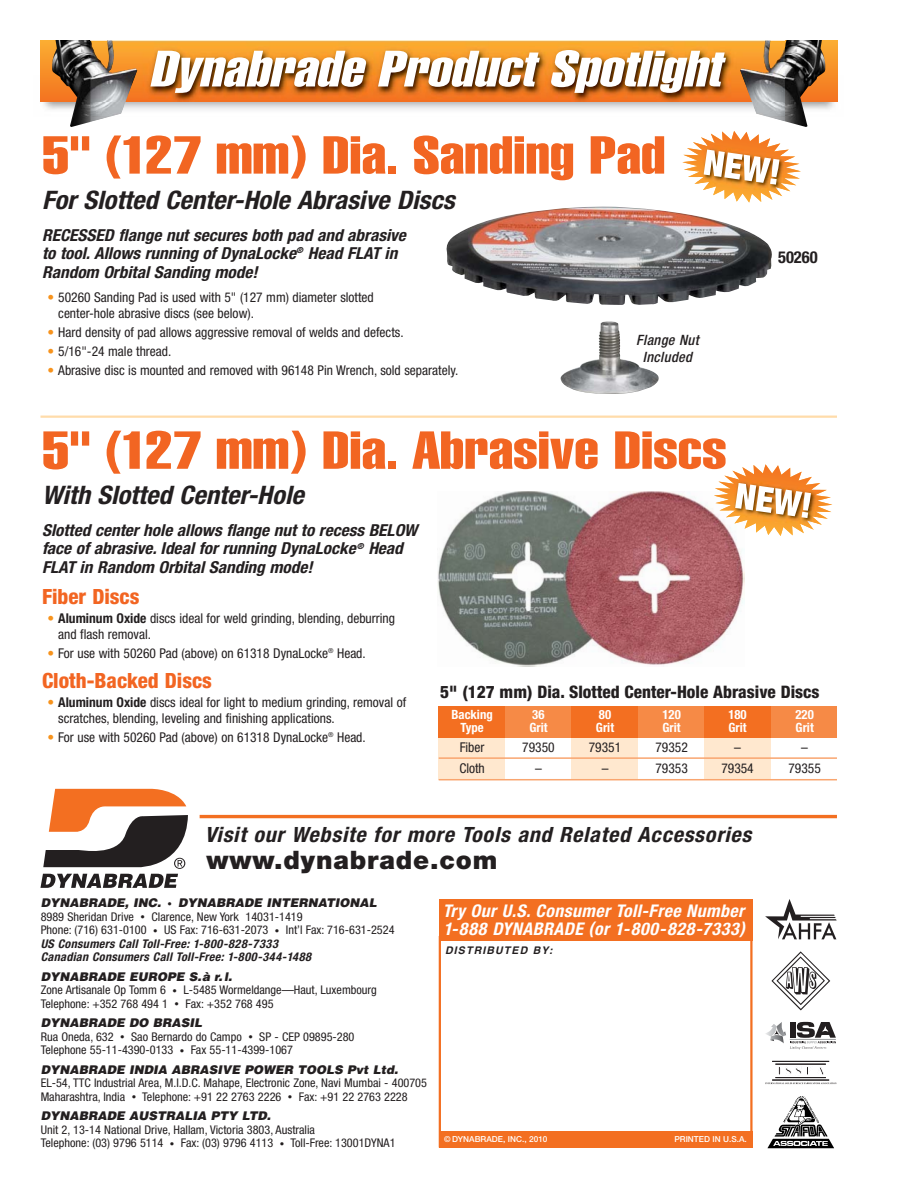
<style>
.page{position:relative;width:918px;height:1188px;background:#fff}
.page>*{position:absolute;margin:0;border:0;box-sizing:border-box;transform-origin:0 0}
.t1{font:52.5px "Helvetica Extra Compressed";color:#f26522;scale:1.4 1}
.t2{font:italic 50.25px "Helvetica Extra Compressed";color:#fff;scale:1.4 1}
.t3{font:italic 700 condensed 25.5px "Helvetica Neue";color:#231f20;scale:1.05 1}
.t4{font:900 25.5px "Helvetica Neue";letter-spacing:.035em;color:#231f20}
.t5{font:italic 700 condensed 21px "Helvetica Neue";letter-spacing:.035em;color:#231f20;scale:1.05 1}
.t6{font:800 condensed 21px "Helvetica Neue";color:#f26522}
.t7{font:italic 700 condensed 17.55px/17.5px "Helvetica Neue";color:#fff}
.t8{font:800 condensed 17.25px "Helvetica Neue";color:#231f20}
.t9{font:italic 700 condensed 16.5px/18.8px "Helvetica Neue";color:#231f20;scale:1.05 1}
.t10{font:700 condensed 16.5px "Helvetica Neue";color:#231f20}
.t11{font:italic 500 condensed 14.25px/16.5px "Helvetica Neue";color:#231f20;text-align:center}
.t12{font:condensed 13.5px/15.8px "Helvetica Neue";color:#231f20}
.t13{font:700 condensed 12.75px "Helvetica Neue";color:#fff}
.t14{font:condensed 12px/13.5px "Helvetica Neue";color:#231f20}
.t15{font:italic 900 12px "Helvetica";color:#231f20}
.t16{font:italic 700 10.5px "Helvetica";color:#231f20}
.t17{font:500 8.25px "Helvetica Neue";color:#fff}
.s1{color:#f7931d}
.s2{font-weight:700}
.s3{font-family:"Helvetica Neue";font-weight:400;font-style:normal;font-stretch:condensed;font-size:9px}
.s4{font-size:9px}
.s5{font-weight:700;font-style:italic}
</style>
<div class="page">
<img style="left:437px;top:491px;width:307px;height:176px">
<div style="left:41px;top:40px;width:796px;height:62px;background:linear-gradient(to bottom,#fbae32,#f37320)"></div>
<img style="left:785px;top:40px;width:41px;height:87px">
<img style="left:52px;top:40px;width:38px;height:87px">
<img style="left:137px;top:40px;width:603px;height:62px">
<img style="left:752px;top:102px;width:33px;height:14px">
<img style="left:740px;top:40px;width:45px;height:62px">
<img style="left:767px;top:116px;width:18px;height:5px">
<img style="left:90px;top:102px;width:35px;height:14px">
<img style="left:90px;top:40px;width:47px;height:62px">
<img style="left:90px;top:116px;width:21px;height:6px">
<svg style="left:40px;top:789px;width:148px;height:99px"></svg>
<hr style="left:200px;top:815px;width:637px;height:3px;background:#f36f21">
<svg style="left:765px;top:899px;width:72px;height:40px"></svg>
<svg style="left:772px;top:951px;width:58px;height:59px"></svg>
<img style="left:767px;top:1096px;width:67px;height:53px">
<svg style="left:766px;top:1022px;width:70px;height:27px"></svg>
<svg style="left:778px;top:1067px;width:46px;height:8px"></svg>
<svg style="left:765px;top:1083px;width:71px;height:1px"></svg>
<hr style="left:772px;top:1061px;width:57px;height:1px;background:#231f20">
<hr style="left:772px;top:1080px;width:57px;height:1px;background:#231f20">
<hr style="left:775px;top:1064px;width:51px;height:1px;background:#231f20">
<hr style="left:775px;top:1077px;width:51px;height:1px;background:#231f20">
<div style="left:439px;top:899px;width:314px;height:42px;background:#f36f21"></div>
<div style="left:439px;top:1131px;width:314px;height:17px;background:#f36f21"></div>
<div style="left:439px;top:706px;width:398px;height:31px;background:#f68a46"></div>
<div style="left:439px;top:736px;width:66px;height:44px;background:#ffe8cf"></div>
<div style="left:439px;top:706px;width:66px;height:31px;background:#f36f21"></div>
<div style="left:572px;top:736px;width:66px;height:44px;background:#ffe8cf"></div>
<div style="left:572px;top:706px;width:66px;height:31px;background:#f36f21"></div>
<div style="left:704px;top:736px;width:67px;height:44px;background:#ffe8cf"></div>
<div style="left:704px;top:706px;width:67px;height:31px;background:#f36f21"></div>
<hr style="left:439px;top:757px;width:398px;height:2px;background:#f9a56f">
<hr style="left:439px;top:779px;width:398px;height:1px;background:#f9a56f">
<img style="left:560px;top:321px;width:99px;height:73px">
<img style="left:446px;top:206px;width:326px;height:99px">
<hr style="left:40px;top:416px;width:797px;height:2px;background:#ffdcaa">
<svg style="left:682px;top:131px;width:119px;height:72px"></svg>
<svg style="left:714px;top:464px;width:118px;height:72px"></svg>
<h2 class="t2" style="left:149px;top:51px;width:416px">Dynabrade Product Spotlight</h2>
<h1 class="t1" style="left:42px;top:136px;width:447px">5" (127 mm) Dia. Sanding Pad</h1>
<h3 class="t3" style="left:42px;top:191px;width:399px">For Slotted Center-Hole Abrasive Discs</h3>
<h3 class="t9" style="left:42px;top:227px;width:351px">RECESSED flange nut secures both pad and abrasive to tool.Allows running of DynaLocke<sup>®</sup> Head FLAT in<br>Random Orbital Sanding mode!</h3>
<p class="t12" style="left:58px;top:291px;width:317px;text-indent:-11px"><span class="s1">•</span> 50260 Sanding Pad is used with 5" (127 mm) diameter slotted center-hole abrasive discs (see below).</p>
<p class="t12" style="left:47px;top:326px;width:358px"><span class="s1">•</span> Hard density of pad allows aggressive removal of welds and defects.</p>
<p class="t12" style="left:47px;top:345px;width:126px"><span class="s1">•</span> 5/16"-24 male thread.</p>
<p class="t12" style="left:47px;top:364px;width:413px"><span class="s1">•</span> Abrasive disc is mounted and removed with 96148 Pin Wrench, sold separately.</p>
<p class="t11" style="left:636px;top:333px;width:64px">Flange Nut<br>Included</p>
<h3 class="t10" style="left:778px;top:252px;width:41px">50260</h3>
<h1 class="t1" style="left:42px;top:431px;width:490px">5" (127 mm) Dia. Abrasive Discs</h1>
<h3 class="t3" style="left:42px;top:486px;width:256px">With Slotted Center-Hole</h3>
<h3 class="t9" style="left:42px;top:522px;width:359px">Slotted center hole allows flange nut to recess BELOW face of abrasive.Ideal for running DynaLocke<sup>®</sup> Head<br>FLAT in Random Orbital Sanding mode!</h3>
<h3 class="t6" style="left:42px;top:589px;width:99px">Fiber Discs</h3>
<p class="t12" style="left:58px;top:612px;width:338px;text-indent:-11px"><span class="s1">•</span> <span class="s2">Aluminum Oxide</span> discs ideal for weld grinding, blending, deburring and flash removal.</p>
<p class="t12" style="left:47px;top:646px;width:320px"><span class="s1">•</span> For use with 50260 Pad (above) on 61318 DynaLocke<sup>®</sup> Head.</p>
<h3 class="t6" style="left:42px;top:673px;width:171px">Cloth-Backed Discs</h3>
<p class="t12" style="left:58px;top:695px;width:349px;text-indent:-11px"><span class="s1">•</span> <span class="s2">Aluminum Oxide</span> discs ideal for light to medium grinding, removal of scratches, blending, leveling and finishing applications.</p>
<p class="t12" style="left:47px;top:730px;width:320px"><span class="s1">•</span> For use with 50260 Pad (above) on 61318 DynaLocke<sup>®</sup> Head.</p>
<h3 class="t8" style="left:440px;top:685px;width:381px">5" (127 mm) Dia. Slotted Center-Hole Abrasive Discs</h3>
<p class="t13" style="left:451px;top:710px;width:43px">Backing</p>
<p class="t13" style="left:532px;top:710px;width:14px">36</p>
<p class="t13" style="left:599px;top:710px;width:14px">80</p>
<p class="t13" style="left:662px;top:710px;width:20px">120</p>
<p class="t13" style="left:728px;top:710px;width:20px">180</p>
<p class="t13" style="left:796px;top:710px;width:20px">220</p>
<p class="t13" style="left:460px;top:723px;width:25px">Type</p>
<p class="t13" style="left:529px;top:723px;width:20px">Grit</p>
<p class="t13" style="left:596px;top:723px;width:20px">Grit</p>
<p class="t13" style="left:663px;top:723px;width:20px">Grit</p>
<p class="t13" style="left:729px;top:723px;width:20px">Grit</p>
<p class="t13" style="left:796px;top:723px;width:20px">Grit</p>
<p class="t12" style="left:460px;top:740px;width:26px">Fiber</p>
<p class="t12" style="left:522px;top:740px;width:34px">79350</p>
<p class="t12" style="left:589px;top:740px;width:34px">79351</p>
<p class="t12" style="left:655px;top:740px;width:34px">79352</p>
<p class="t12" style="left:734px;top:740px;width:8px">–</p>
<p class="t12" style="left:801px;top:740px;width:8px">–</p>
<p class="t12" style="left:459px;top:762px;width:27px">Cloth</p>
<p class="t12" style="left:535px;top:762px;width:8px">–</p>
<p class="t12" style="left:602px;top:762px;width:8px">–</p>
<p class="t12" style="left:655px;top:762px;width:34px">79353</p>
<p class="t12" style="left:721px;top:762px;width:34px">79354</p>
<p class="t12" style="left:789px;top:762px;width:34px">79355</p>
<h3 class="t5" style="left:205px;top:827px;width:526px">Visit our Website for more Tools and Related Accessories</h3>
<h3 class="t4" style="left:207px;top:851px;width:292px">www.dynabrade.com</h3>
<p class="t15" style="left:41px;top:899px;width:340px">DYNABRADE, INC. <span class="s3">•</span> DYNABRADE INTERNATIONAL</p>
<p class="t14" style="left:41px;top:911px;width:355px">8989 Sheridan Drive <span class="s4">•</span> Clarence, New York 14031-1419<br>Phone: (716) 631-0100 <span class="s4">•</span> US Fax: 716-631-2073 <span class="s4">•</span> Int’l Fax: 716-631-2524<br><span class="s5">US Consumers Call Toll-Free: 1-800-828-7333<br>Canadian Consumers Call Toll-Free: 1-800-344-1488</span></p>
<p class="t15" style="left:41px;top:972px;width:195px">DYNABRADE EUROPE S.à r.l.</p>
<p class="t14" style="left:41px;top:984px;width:338px">Zone Artisanale Op Tomm 6 <span class="s4">•</span> L-5485 Wormeldange—Haut, Luxembourg<br>Telephone: +352 768 494 1 <span class="s4">•</span> Fax: +352 768 495</p>
<p class="t15" style="left:41px;top:1019px;width:165px">DYNABRADE DO BRASIL</p>
<p class="t14" style="left:41px;top:1031px;width:315px">Rua Oneda, 632 <span class="s4">•</span> Sao Bernardo do Campo <span class="s4">•</span> SP - CEP 09895-280<br>Telephone 55-11-4390-0133 <span class="s4">•</span> Fax 55-11-4399-1067</p>
<p class="t15" style="left:41px;top:1065px;width:361px">DYNABRADE INDIA ABRASIVE POWER TOOLS Pvt Ltd.</p>
<p class="t14" style="left:41px;top:1077px;width:388px">EL-54, TTC Industrial Area, M.I.D.C. Mahape, Electronic Zone, Navi Mumbai - 400705<br>Maharashtra, India <span class="s4">•</span> Telephone: +91 22 2763 2226 <span class="s4">•</span> Fax: +91 22 2763 2228</p>
<p class="t15" style="left:41px;top:1112px;width:233px">DYNABRADE AUSTRALIA PTY LTD.</p>
<p class="t14" style="left:41px;top:1124px;width:356px">Unit 2, 13-14 National Drive, Hallam, Victoria 3803, Australia<br>Telephone: (03) 9796 5114 <span class="s4">•</span> Fax: (03) 9796 4113 <span class="s4">•</span> Toll-Free: 13001DYNA1</p>
<h3 class="t7" style="left:443px;top:904px;width:306px">Try Our U.S. Consumer Toll-Free Number<br>1-888 DYNABRADE (or 1-800-828-7333)</h3>
<p class="t16" style="left:445px;top:946px;width:111px">DISTRIBUTED BY:</p>
<p class="t17" style="left:444px;top:1136px;width:105px">©DYNABRADE, INC., 2010</p>
<p class="t17" style="left:674px;top:1136px;width:74px">PRINTED IN U.S.A.</p>
</div>
